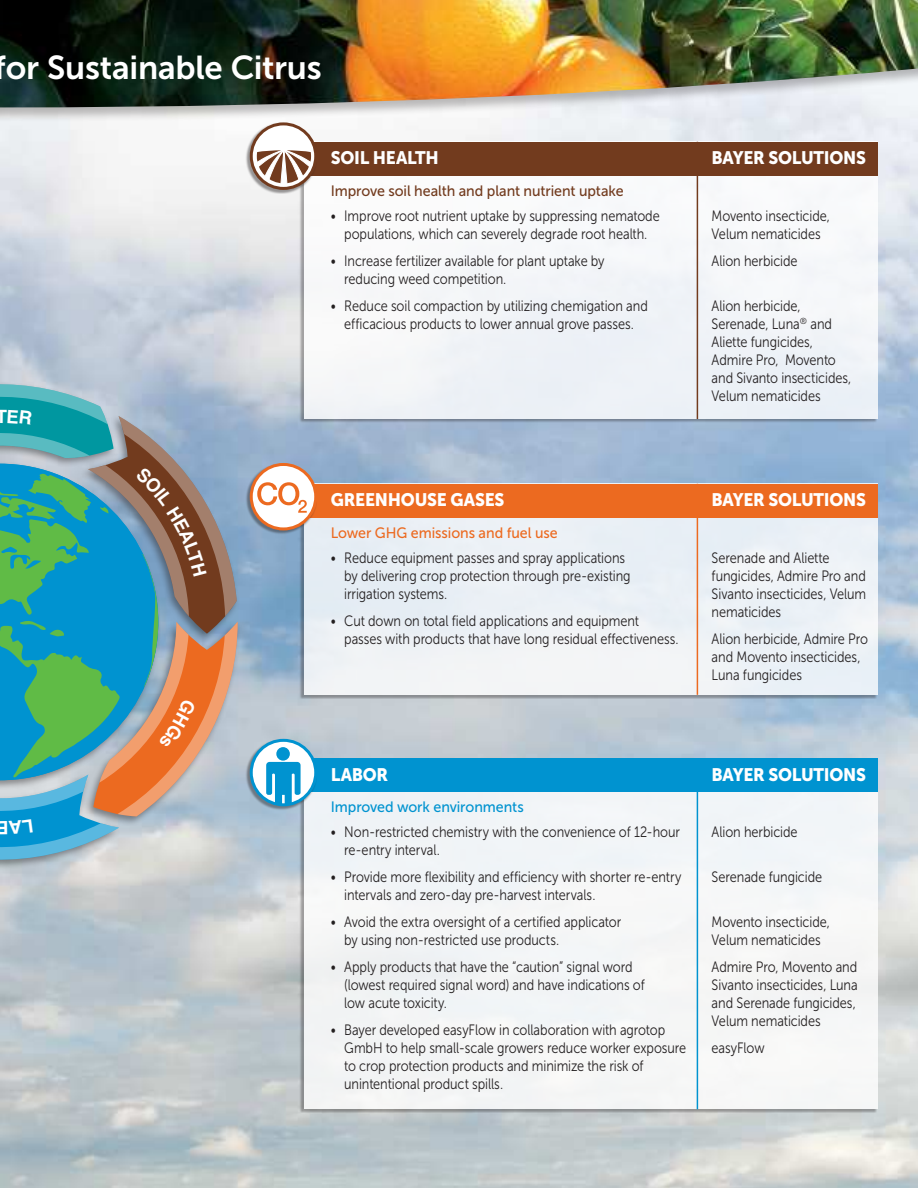
<style>
.page{position:relative;width:918px;height:1188px;background:#fff}
.page>*{position:absolute;margin:0;border:0;box-sizing:border-box;transform-origin:0 0}
.t1{font:33px "Museo Sans 700";letter-spacing:-.005em;color:#fff}
.t2{font:700 18.45px "Helvetica LT Std";color:#fff}
.t3{font:18px "Museo Sans 900";letter-spacing:-.015em;color:#fff;scale:.95 1}
.t4{font:15px/18px "Museo Sans 300";letter-spacing:-.005em;color:#231f20;scale:.85 1}
.t5{font:15px "Museo Sans 500";letter-spacing:-.005em;color:#723b1e;scale:.95 1}
.t6{font:15px "Museo Sans 500";letter-spacing:-.005em;color:#ec6a20;scale:.95 1}
.t7{font:15px "Museo Sans 500";letter-spacing:-.005em;color:#0093d0;scale:.95 1}
</style>
<div class="page">
<img style="left:0;top:123px;width:918px;height:1065px">
<div style="left:0;top:0;width:918px;height:123px;background:#231f20;opacity:.3"></div>
<img style="left:0;top:0;width:918px;height:107px">
<div style="left:300px;top:484px;width:577px;height:215px;background:#231f20;opacity:.45"></div>
<div style="left:304px;top:484px;width:573px;height:211px;background:#ecf1f6"></div>
<div style="left:246px;top:463px;width:71px;height:71px;background:#231f20;opacity:.45"></div>
<svg style="left:251px;top:464px;width:65px;height:65px"></svg>
<svg style="left:257px;top:482px;width:620px;height:36px"></svg>
<div style="left:250px;top:463px;width:67px;height:67px;border:3px solid #ec6a20;border-radius:50%"></div>
<hr style="left:697px;top:484px;width:1px;height:211px;background:#ec6a20">
<div style="left:304px;top:779px;width:573px;height:330px;background:#f4f5f7"></div>
<div style="left:246px;top:739px;width:71px;height:71px;background:#231f20;opacity:.45"></div>
<svg style="left:251px;top:740px;width:65px;height:65px"></svg>
<div style="left:276px;top:747px;width:14px;height:14px;background:#0093d0;border-radius:50%"></div>
<svg style="left:266px;top:758px;width:612px;height:47px"></svg>
<div style="left:250px;top:739px;width:67px;height:67px;border:3px solid #0093d0;border-radius:50%"></div>
<hr style="left:697px;top:759px;width:1px;height:350px;background:#0093d0">
<div style="left:304px;top:142px;width:573px;height:277px;background:#f4f6f8"></div>
<div style="left:246px;top:123px;width:71px;height:71px;background:#231f20;opacity:.45"></div>
<svg style="left:251px;top:124px;width:65px;height:64px"></svg>
<svg style="left:251px;top:139px;width:626px;height:49px"></svg>
<div style="left:250px;top:122px;width:67px;height:68px;border:3px solid #723b1e;border-radius:50%"></div>
<hr style="left:697px;top:142px;width:1px;height:277px;background:#723b1e">
<svg style="left:0;top:376px;width:238px;height:492px"></svg>
<h1 class="t1" style="left:-5px;top:49px;width:328px">for Sustainable Citrus</h1>
<p class="t3" style="left:331px;top:148px;width:115px">SOIL HEALTH</p>
<p class="t5" style="left:331px;top:182px;width:310px">Improve soil health and plant nutrient uptake</p>
<p class="t4" style="left:331px;top:206px;width:389px;text-align:center">• Improve root nutrient uptake by suppressing nematode populations, which can severely degrade root health.</p>
<p class="t4" style="left:344px;top:251px;width:308px;text-indent:-14px">• Increase fertilizer available for plant uptake by reducing weed competition.</p>
<p class="t4" style="left:331px;top:296px;width:375px;text-align:center">• Reduce soil compaction by utilizing chemigation and efficacious products to lower annual grove passes.</p>
<p class="t2" style="left:-5px;top:405px;width:13px">T</p>
<p class="t3" style="left:331px;top:490px;width:184px">GREENHOUSE GASES</p>
<p class="t6" style="left:331px;top:524px;width:240px">Lower GHG emissions and fuel use</p>
<p class="t4" style="left:344px;top:548px;width:339px;text-indent:-14px">• Reduce equipment passes and spray applications by delivering crop protection through pre-existing irrigation systems.</p>
<p class="t4" style="left:344px;top:611px;width:395px;text-indent:-14px">• Cut down on total field applications and equipment passes with products that have long residual effectiveness.</p>
<p class="t3" style="left:712px;top:148px;width:164px">BAYER SOLUTIONS</p>
<p class="t4" style="left:712px;top:206px;width:141px">Movento insecticide,<br>Velum nematicides</p>
<p class="t4" style="left:712px;top:251px;width:103px">Alion herbicide</p>
<p class="t4" style="left:712px;top:296px;width:166px">Alion herbicide,<br>Serenade, Luna<sup>®</sup> and<br>Aliette fungicides,<br>Admire Pro, Movento and Sivanto insecticides,<br>Velum nematicides</p>
<p class="t3" style="left:712px;top:490px;width:164px">BAYER SOLUTIONS</p>
<p class="t4" style="left:712px;top:548px;width:183px">Serenade and Aliette fungicides, Admire Pro and<br>Sivanto insecticides, Velum nematicides</p>
<p class="t4" style="left:712px;top:629px;width:185px">Alion herbicide, Admire Pro and Movento insecticides,<br>Luna fungicides</p>
<p class="t3" style="left:331px;top:764px;width:62px">LABOR</p>
<p class="t7" style="left:331px;top:799px;width:205px">Improved work environments</p>
<p class="t4" style="left:344px;top:823px;width:397px;text-indent:-14px">• Non-restricted chemistry with the convenience of 12-hour re-entry interval.</p>
<p class="t4" style="left:344px;top:868px;width:398px;text-indent:-14px">• Provide more flexibility and efficiency with shorter re-entry intervals and zero-day pre-harvest intervals.</p>
<p class="t4" style="left:344px;top:913px;width:327px;text-indent:-14px">• Avoid the extra oversight of a certified applicator by using non-restricted use products.</p>
<p class="t4" style="left:344px;top:958px;width:355px;text-indent:-14px">• Apply products that have the “caution” signal word (lowest required signal word) and have indications of low acute toxicity.</p>
<p class="t4" style="left:344px;top:1021px;width:404px;text-indent:-14px">• Bayer developed easyFlow in collaboration with agrotop GmbH to help small-scale growers reduce worker exposure to crop protection products and minimize the risk of unintentional product spills.</p>
<p class="t3" style="left:712px;top:764px;width:164px">BAYER SOLUTIONS</p>
<p class="t4" style="left:712px;top:823px;width:103px">Alion herbicide</p>
<p class="t4" style="left:712px;top:868px;width:132px">Serenade fungicide</p>
<p class="t4" style="left:712px;top:913px;width:141px">Movento insecticide,<br>Velum nematicides</p>
<p class="t4" style="left:712px;top:958px;width:173px">Admire Pro, Movento and<br>Sivanto insecticides, Luna and Serenade fungicides,<br>Velum nematicides</p>
<p class="t4" style="left:712px;top:1039px;width:64px">easyFlow</p>
</div>
